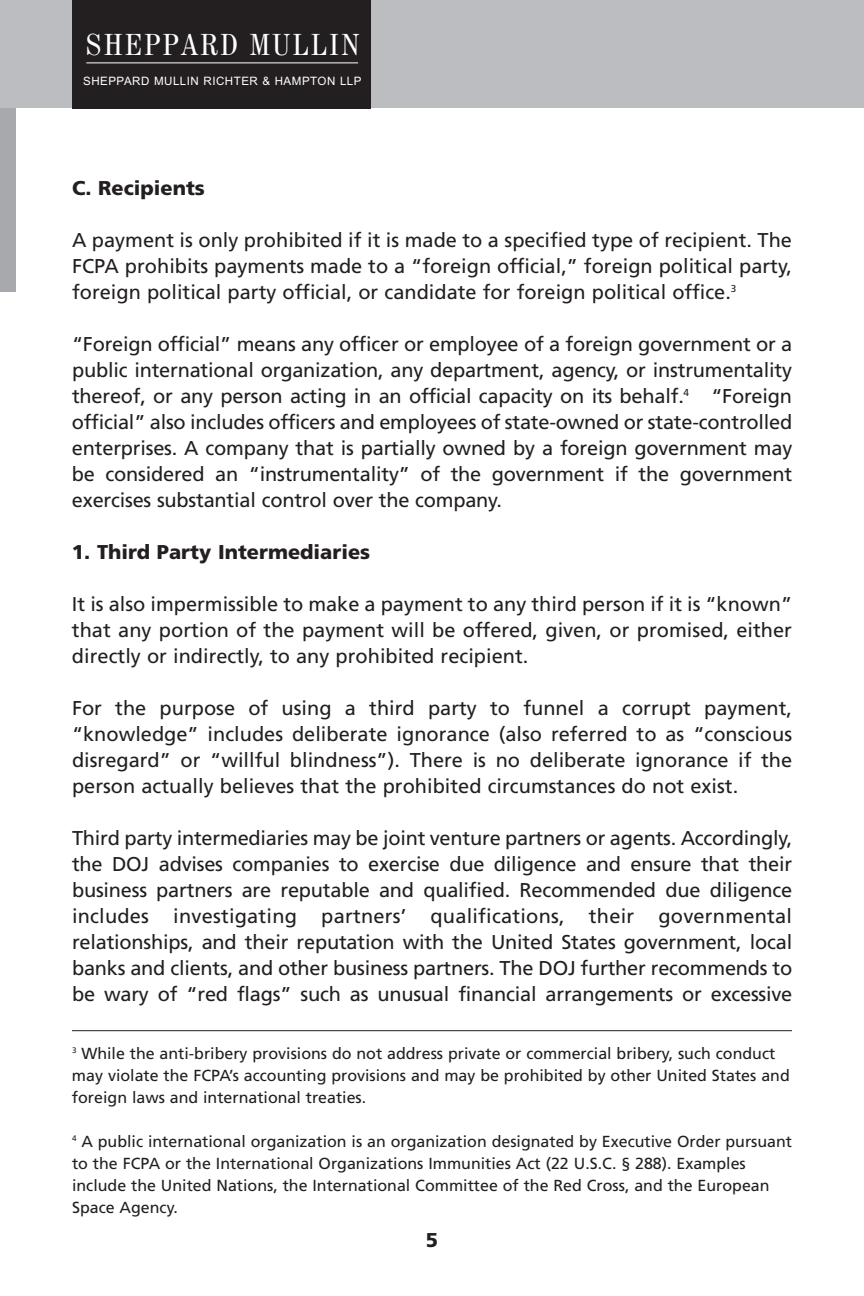
<style>
.page{position:relative;width:864px;height:1296px;background:#fff}
.page>*{position:absolute;margin:0;border:0;box-sizing:border-box;transform-origin:0 0}
.t1{font:condensed 30px "Century 725 BT";letter-spacing:.08em;color:#fff}
.t2{font:20px/26px "Frutiger";color:#231f20;text-align:justify}
.t3{font:900 20px "Frutiger";color:#231f20}
.t4{font:16px/22px "Frutiger";color:#231f20}
.t5{font:11.6px "Arial";letter-spacing:.045em;color:#fff}
</style>
<div class="page">
<div style="left:0;top:108px;width:15px;height:183px;background:#a8a9ad"></div>
<hr style="left:0;top:0;width:3px;height:108px;background:#bcbdc0">
<div style="left:1px;top:0;width:863px;height:108px;background:#bcbdc0"></div>
<div style="left:72px;top:0;width:298px;height:109px;background:#231f20"></div>
<hr style="left:86px;top:62px;width:272px;height:1px;background:#fff">
<hr style="left:72px;top:1030px;width:720px;height:1px;background:#231f20">
<h1 class="t1" style="left:86px;top:27px;width:275px">SHEPPARD MULLIN</h1>
<p class="t5" style="left:83px;top:74px;width:280px">SHEPPARD MULLIN RICHTER &amp; HAMPTON LLP</p>
<p class="t3" style="left:72px;top:180px;width:134px">C. Recipients</p>
<p class="t2" style="left:72px;top:229px;width:722px">A payment is only prohibited if it is made to a specified type of recipient. The FCPA prohibits payments made to a “foreign official,” foreign political party, foreign political party official, or candidate for foreign political office.<sup>3</sup></p>
<p class="t2" style="left:72px;top:333px;width:722px">“Foreign official” means any officer or employee of a foreign government or a public international organization, any department, agency, or instrumentality thereof, or any person acting in an official capacity on its behalf.<sup>4</sup> “Foreign official” also includes officers and employees of state-owned or state-controlled enterprises. A company that is partially owned by a foreign government may be considered an “instrumentality” of the government if the government exercises substantial control over the company.</p>
<p class="t3" style="left:72px;top:544px;width:300px">1. Third Party Intermediaries</p>
<p class="t2" style="left:72px;top:593px;width:722px">It is also impermissible to make a payment to any third person if it is “known” that any portion of the payment will be offered, given, or promised, either directly or indirectly, to any prohibited recipient.</p>
<p class="t2" style="left:72px;top:697px;width:722px">For the purpose of using a third party to funnel a corrupt payment, “knowledge” includes deliberate ignorance (also referred to as “conscious disregard” or “willful blindness”). There is no deliberate ignorance if the person actually believes that the prohibited circumstances do not exist.</p>
<p class="t2" style="left:72px;top:827px;width:722px">Third party intermediaries may be joint venture partners or agents. Accordingly, the DOJ advises companies to exercise due diligence and ensure that their business partners are reputable and qualified. Recommended due diligence includes investigating partners’ qualifications, their governmental relationships, and their reputation with the United States government, local banks and clients, and other business partners. The DOJ further recommends to be wary of “red flags” such as unusual financial arrangements or excessive</p>
<p class="t4" style="left:72px;top:1043px;width:719px"><sup>3</sup> While the anti-bribery provisions do not address private or commercial bribery, such conduct may violate the FCPA’s accounting provisions and may be prohibited by other United States and foreign laws and international treaties.</p>
<p class="t4" style="left:72px;top:1131px;width:722px"><sup>4</sup> A public international organization is an organization designated by Executive Order pursuant to the FCPA or the International Organizations Immunities Act (22 U.S.C. § 288). Examples include the United Nations, the International Committee of the Red Cross, and the European Space Agency.</p>
<p class="t3" style="left:426px;top:1232px;width:14px">5</p>
</div>
